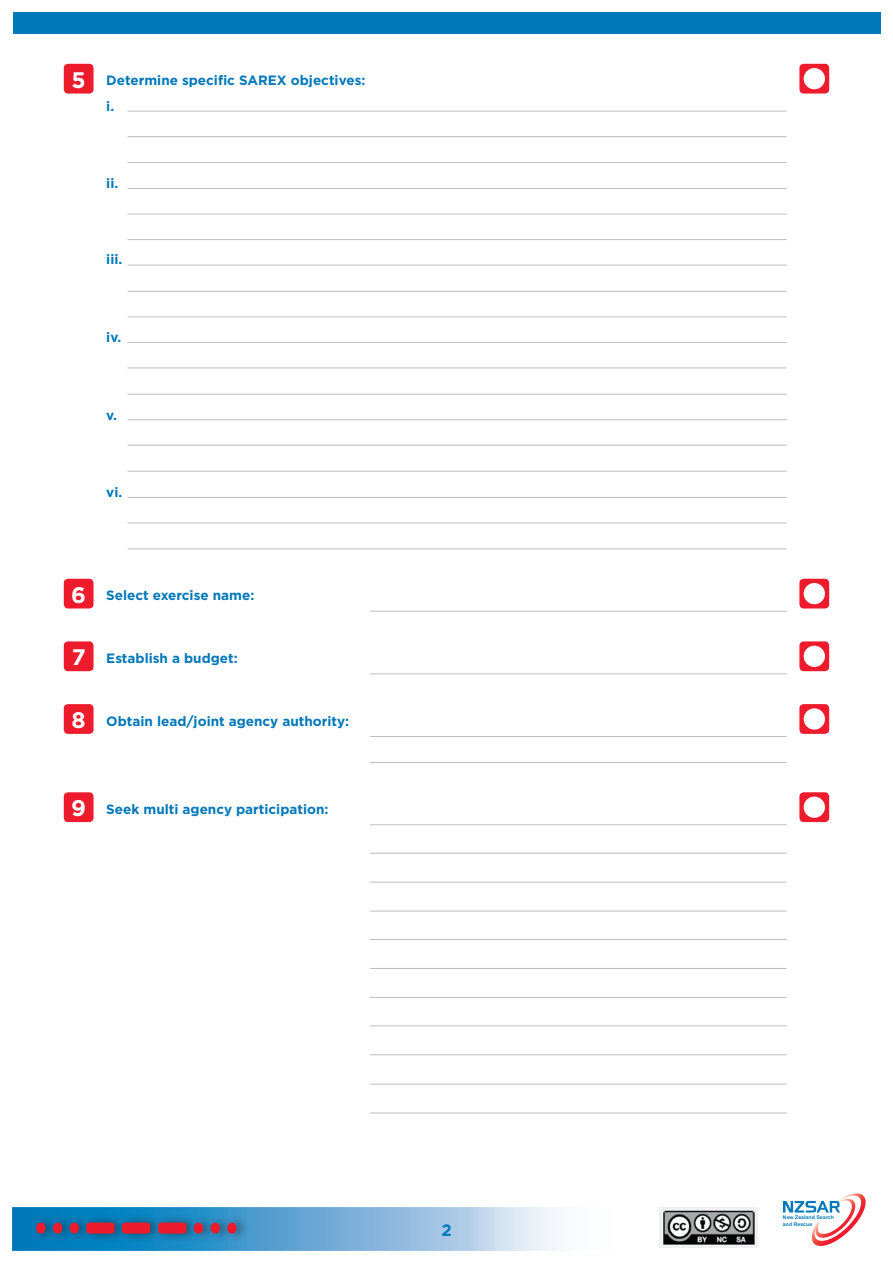
<style>
.page{position:relative;width:893px;height:1263px;background:#fff}
.page>*{position:absolute;margin:0;border:0;box-sizing:border-box;transform-origin:0 0}
.Sub_Head{font:700 22.5px "Gotham";color:#fff}
.numbered_heading{font:700 16.5px "Gotham";color:#0078b9}
.Numbered_heading_2{font:700 13.5px "Gotham";color:#0078b9}
.numbered_heading-2{font:700 13.5px "Gotham";color:#0078b9}
.t1{font:700 5.1px/6.1px "Arial MT Std";letter-spacing:.01em;color:#0078b9}
</style>
<div class="page">
<div style="left:13px;top:13px;width:867px;height:21px;background:#0078b9"></div>
<svg style="left:13px;top:1208px;width:667px;height:42px"></svg>
<div style="left:31px;top:1213px;width:219px;height:30px;background:#231f20;opacity:.55"></div>
<div style="left:36px;top:1222px;width:10px;height:11px;background:#ee1b2d;border-radius:50%"></div>
<div style="left:53px;top:1222px;width:9px;height:11px;background:#ee1b2d;border-radius:50%"></div>
<div style="left:70px;top:1222px;width:9px;height:11px;background:#ee1b2d;border-radius:50%"></div>
<div style="left:86px;top:1222px;width:29px;height:11px;background:#ee1b2d;border-radius:3px"></div>
<div style="left:122px;top:1222px;width:28px;height:11px;background:#ee1b2d;border-radius:3px"></div>
<div style="left:158px;top:1222px;width:28px;height:11px;background:#ee1b2d;border-radius:3px"></div>
<div style="left:194px;top:1222px;width:9px;height:11px;background:#ee1b2d;border-radius:50%"></div>
<div style="left:210px;top:1222px;width:10px;height:11px;background:#ee1b2d;border-radius:50%"></div>
<div style="left:227px;top:1222px;width:10px;height:11px;background:#ee1b2d;border-radius:50%"></div>
<svg style="left:783px;top:1193px;width:83px;height:53px"></svg>
<img style="left:659px;top:1208px;width:99px;height:39px">
<hr style="left:128px;top:188px;width:659px;height:1px;background:#bcbdc0">
<hr style="left:128px;top:291px;width:659px;height:1px;background:#bcbdc0">
<hr style="left:128px;top:394px;width:659px;height:1px;background:#bcbdc0">
<hr style="left:128px;top:497px;width:659px;height:1px;background:#bcbdc0">
<hr style="left:128px;top:214px;width:659px;height:1px;background:#bcbdc0">
<hr style="left:128px;top:317px;width:659px;height:1px;background:#bcbdc0">
<hr style="left:128px;top:419px;width:659px;height:1px;background:#bcbdc0">
<hr style="left:128px;top:523px;width:659px;height:1px;background:#bcbdc0">
<hr style="left:128px;top:265px;width:659px;height:1px;background:#bcbdc0">
<hr style="left:128px;top:368px;width:659px;height:1px;background:#bcbdc0">
<hr style="left:128px;top:471px;width:659px;height:1px;background:#bcbdc0">
<hr style="left:128px;top:549px;width:659px;height:1px;background:#bcbdc0">
<hr style="left:370px;top:762px;width:417px;height:1px;background:#bcbdc0">
<hr style="left:370px;top:853px;width:417px;height:1px;background:#bcbdc0">
<hr style="left:370px;top:939px;width:417px;height:1px;background:#bcbdc0">
<hr style="left:370px;top:1025px;width:417px;height:1px;background:#bcbdc0">
<hr style="left:370px;top:882px;width:417px;height:1px;background:#bcbdc0">
<hr style="left:370px;top:968px;width:417px;height:1px;background:#bcbdc0">
<hr style="left:370px;top:1054px;width:417px;height:1px;background:#bcbdc0">
<hr style="left:370px;top:1084px;width:417px;height:1px;background:#bcbdc0">
<hr style="left:370px;top:911px;width:417px;height:1px;background:#bcbdc0">
<hr style="left:370px;top:997px;width:417px;height:1px;background:#bcbdc0">
<hr style="left:370px;top:1113px;width:417px;height:1px;background:#bcbdc0">
<hr style="left:128px;top:239px;width:659px;height:1px;background:#bcbdc0">
<hr style="left:128px;top:342px;width:659px;height:1px;background:#bcbdc0">
<hr style="left:128px;top:445px;width:659px;height:1px;background:#bcbdc0">
<div style="left:799px;top:579px;width:30px;height:29px;background:#ee1b2d;border-radius:4px"></div>
<div style="left:799px;top:792px;width:30px;height:30px;background:#ee1b2d;border-radius:4px"></div>
<div style="left:799px;top:704px;width:30px;height:30px;background:#ee1b2d;border-radius:4px"></div>
<div style="left:799px;top:641px;width:30px;height:30px;background:#ee1b2d;border-radius:4px"></div>
<div style="left:64px;top:579px;width:30px;height:29px;background:#ee1b2d;border-radius:4px"></div>
<div style="left:64px;top:792px;width:30px;height:30px;background:#ee1b2d;border-radius:4px"></div>
<div style="left:64px;top:704px;width:30px;height:30px;background:#ee1b2d;border-radius:4px"></div>
<div style="left:64px;top:641px;width:30px;height:30px;background:#ee1b2d;border-radius:4px"></div>
<div style="left:804px;top:583px;width:21px;height:21px;background:#fff;border-radius:50%"></div>
<div style="left:804px;top:796px;width:21px;height:22px;background:#fff;border-radius:50%"></div>
<div style="left:804px;top:708px;width:21px;height:22px;background:#fff;border-radius:50%"></div>
<div style="left:804px;top:646px;width:21px;height:21px;background:#fff;border-radius:50%"></div>
<hr style="left:370px;top:611px;width:417px;height:1px;background:#bcbdc0">
<hr style="left:370px;top:824px;width:417px;height:1px;background:#bcbdc0">
<hr style="left:370px;top:736px;width:417px;height:1px;background:#bcbdc0">
<hr style="left:370px;top:674px;width:417px;height:1px;background:#bcbdc0">
<div style="left:799px;top:64px;width:30px;height:30px;background:#ee1b2d;border-radius:4px"></div>
<div style="left:64px;top:64px;width:30px;height:30px;background:#ee1b2d;border-radius:4px"></div>
<div style="left:804px;top:68px;width:21px;height:21px;background:#fff;border-radius:50%"></div>
<hr style="left:128px;top:111px;width:659px;height:1px;background:#bcbdc0">
<hr style="left:128px;top:136px;width:659px;height:1px;background:#bcbdc0">
<hr style="left:128px;top:162px;width:659px;height:1px;background:#bcbdc0">
<p class="Sub_Head" style="left:72px;top:66px;width:16px">5</p>
<p class="Numbered_heading_2" style="left:106px;top:72px;width:261px">Determine specific SAREX objectives:</p>
<p class="numbered_heading-2" style="left:106px;top:98px;width:9px">i.</p>
<p class="numbered_heading-2" style="left:106px;top:175px;width:14px">ii.</p>
<p class="numbered_heading-2" style="left:106px;top:251px;width:18px">iii.</p>
<p class="numbered_heading-2" style="left:106px;top:329px;width:16px">iv.</p>
<p class="numbered_heading-2" style="left:106px;top:406px;width:12px">v.</p>
<p class="numbered_heading-2" style="left:106px;top:484px;width:18px">vi.</p>
<p class="Sub_Head" style="left:71px;top:581px;width:16px">6</p>
<p class="Numbered_heading_2" style="left:106px;top:587px;width:150px">Select exercise name:</p>
<p class="Sub_Head" style="left:72px;top:644px;width:15px">7</p>
<p class="Numbered_heading_2" style="left:106px;top:650px;width:133px">Establish a budget:</p>
<p class="Sub_Head" style="left:72px;top:706px;width:16px">8</p>
<p class="Numbered_heading_2" style="left:106px;top:712px;width:244px">Obtain lead/joint agency authority:</p>
<p class="Sub_Head" style="left:71px;top:794px;width:16px">9</p>
<p class="Numbered_heading_2" style="left:106px;top:801px;width:224px">Seek multi agency participation:</p>
<p class="numbered_heading" style="left:441px;top:1220px;width:12px">2</p>
<p class="t1" style="left:783px;top:1214px;width:52px">New Zealand Search and Rescue</p>
</div>
